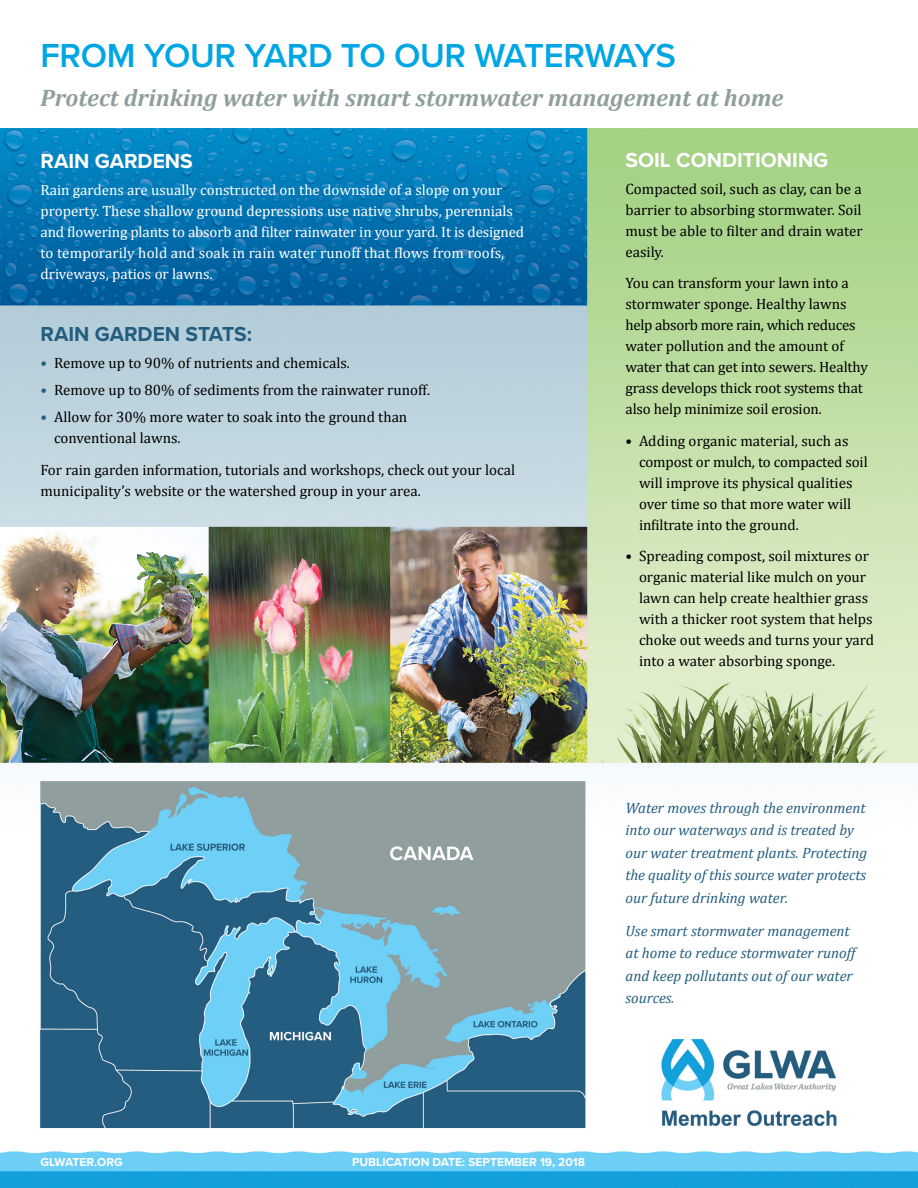
<style>
.page{position:relative;width:918px;height:1188px;background:#fff}
.page>*{position:absolute;margin:0;border:0;box-sizing:border-box;transform-origin:0 0}
.t1{font:600 34.5px "Proxima Nova";letter-spacing:-.01em;color:#00a6e4}
.t2{font:italic 700 24px "Cambria";color:#909e9e}
.t3{font:700 21px "Proxima Nova";color:#fff}
.t4{font:700 21px "Proxima Nova";color:#235d7f}
.t5{font:15px/21px "Cambria";color:#000}
.t6{font:15px/21px "Cambria";color:#fff}
.t7{font:italic 15px/22.5px "Cambria";color:#235d7f}
.t8{font:700 12px "Proxima Nova";color:#fff}
.s1{color:#235d7f}
</style>
<div class="page">
<img style="left:0;top:128px;width:918px;height:1060px">
<h1 class="t1" style="left:40px;top:30px;width:637px">FROM YOUR YARD TO OUR WATERWAYS</h1>
<h2 class="t2" style="left:40px;top:81px;width:745px">Protect drinking water with smart stormwater management at home</h2>
<h3 class="t3" style="left:40px;top:145px;width:154px">RAIN GARDENS</h3>
<p class="t6" style="left:40px;top:179px;width:485px">Rain gardens are usually constructed on the downside of a slope on your property. These shallow ground depressions use native shrubs, perennials and flowering plants to absorb and filter rainwater in your yard. It is designed to temporarily hold and soak in rain water runoff that flows from roofs, driveways, patios or lawns.</p>
<h3 class="t4" style="left:40px;top:319px;width:213px">RAIN GARDEN STATS:</h3>
<p class="t5" style="left:40px;top:353px;width:311px"><span class="s1">•</span> Remove up to 90% of nutrients and chemicals.</p>
<p class="t5" style="left:40px;top:380px;width:391px"><span class="s1">•</span> Remove up to 80% of sediments from the rainwater runoff.</p>
<p class="t5" style="left:54px;top:407px;width:355px;text-indent:-14px"><span class="s1">•</span> Allow for 30% more water to soak into the ground than conventional lawns.</p>
<p class="t5" style="left:40px;top:459px;width:476px">For rain garden information, tutorials and workshops, check out your local municipality’s website or the watershed group in your area.</p>
<h3 class="t3" style="left:626px;top:144px;width:204px">SOIL CONDITIONING</h3>
<p class="t5" style="left:626px;top:178px;width:239px;text-align:justify">Compacted soil, such as clay, can be a barrier to absorbing stormwater. Soil must be able to filter and drain water easily.</p>
<p class="t5" style="left:626px;top:273px;width:244px">You can transform your lawn into a stormwater sponge. Healthy lawns help absorb more rain, which reduces water pollution and the amount of water that can get into sewers. Healthy grass develops thick root systems that also help minimize soil erosion.</p>
<p class="t5" style="left:639px;top:430px;width:230px;text-indent:-14px">• Adding organic material, such as compost or mulch, to compacted soil will improve its physical qualities over time so that more water will infiltrate into the ground.</p>
<p class="t5" style="left:639px;top:546px;width:237px;text-indent:-14px">• Spreading compost, soil mixtures or organic material like mulch on your lawn can help create healthier grass with a thicker root system that helps choke out weeds and turns your yard into a water absorbing sponge.</p>
<p class="t7" style="left:626px;top:796px;width:243px">Water moves through the environment into our waterways and is treated by our water treatment plants. Protecting the quality of this source water protects our future drinking water.</p>
<p class="t7" style="left:626px;top:919px;width:232px">Use smart stormwater management at home to reduce stormwater runoff and keep pollutants out of our water sources.</p>
<p class="t8" style="left:40px;top:1153px;width:84px">GLWATER.ORG</p>
<p class="t8" style="left:352px;top:1153px;width:234px">PUBLICATION DATE: SEPTEMBER 19, 2018</p>
</div>
